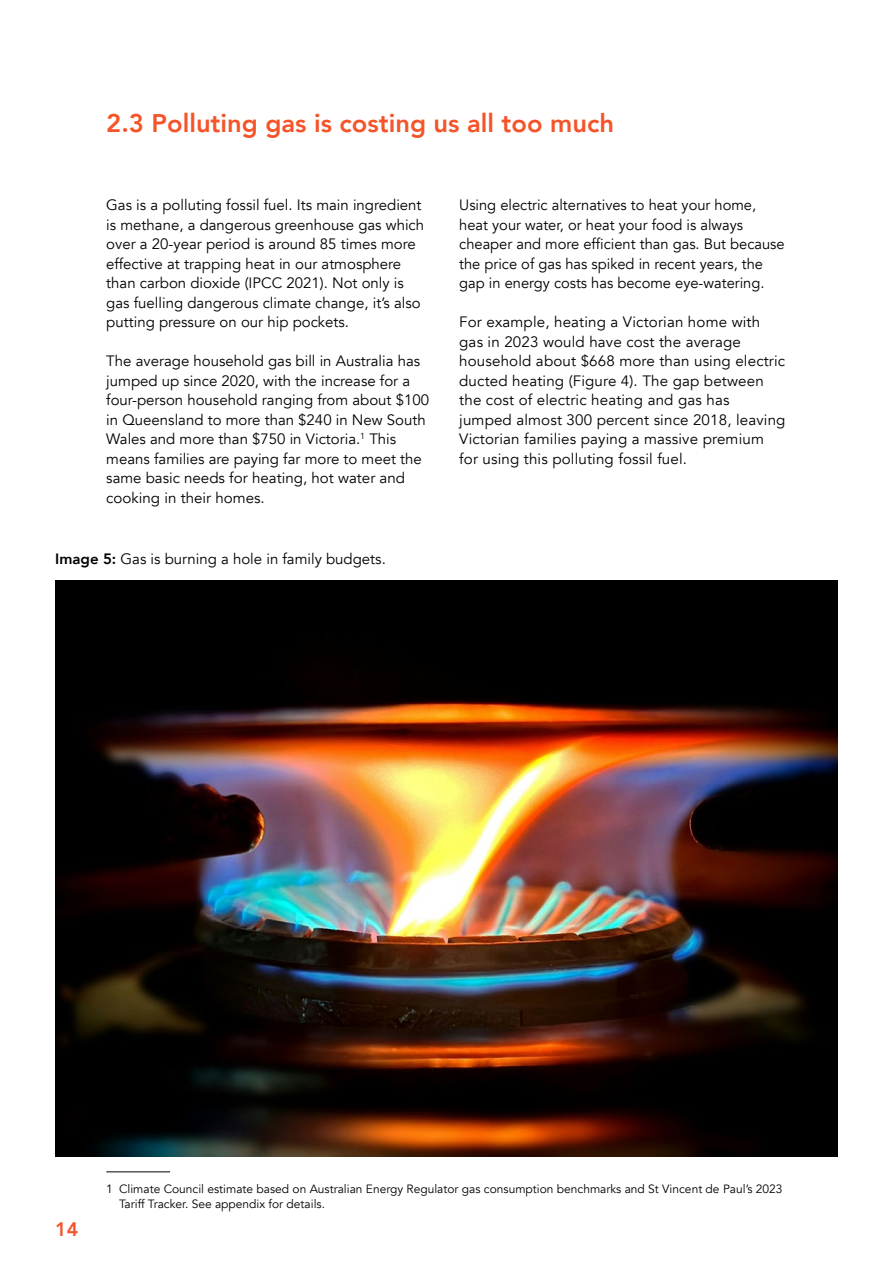
<style>
.page{position:relative;width:893px;height:1263px;background:#fff}
.page>*{position:absolute;margin:0;border:0;box-sizing:border-box;transform-origin:0 0}
.t1{font:800 25.5px "Avenir";color:#f55429}
.t2{font:800 19.5px "Avenir";color:#f55429}
.t3{font:15px/19.5px "Avenir";color:#000}
.t4{font:12px/14.4px "Avenir";color:#000}
.s1{font-weight:800}
</style>
<div class="page">
<img style="left:55px;top:580px;width:783px;height:577px">
<hr style="left:106px;top:1171px;width:64px;height:1px;background:#000">
<h1 class="t1" style="left:106px;top:103px;width:509px">2.3 Polluting gas is costing us all too much</h1>
<p class="t3" style="left:106px;top:195px;width:319px">Gas is a polluting fossil fuel. Its main ingredient is methane, a dangerous greenhouse gas which over a 20-year period is around 85 times more effective at trapping heat in our atmosphere than carbon dioxide (IPCC 2021). Not only is gas fuelling dangerous climate change, it’s also putting pressure on our hip pockets.</p>
<p class="t3" style="left:106px;top:351px;width:324px">The average household gas bill in Australia has jumped up since 2020, with the increase for a four-person household ranging from about $100 in Queensland to more than $240 in New South Wales and more than $750 in Victoria.<sup>1</sup> This means families are paying far more to meet the same basic needs for heating, hot water and cooking in their homes.</p>
<p class="t3" style="left:55px;top:549px;width:332px"><span class="s1">Image 5:</span> Gas is burning a hole in family budgets.</p>
<p class="t3" style="left:459px;top:195px;width:327px">Using electric alternatives to heat your home, heat your water, or heat your food is always cheaper and more efficient than gas. But because the price of gas has spiked in recent years, the gap in energy costs has become eye-watering.</p>
<p class="t3" style="left:459px;top:312px;width:328px">For example, heating a Victorian home with gas in 2023 would have cost the average household about $668 more than using electric ducted heating (Figure 4). The gap between the cost of electric heating and gas has jumped almost 300 percent since 2018, leaving Victorian families paying a massive premium for using this polluting fossil fuel.</p>
<h2 class="t2" style="left:55px;top:1214px;width:25px">14</h2>
<p class="t4" style="left:119px;top:1182px;width:665px;text-indent:-13px">1 Climate Council estimate based on Australian Energy Regulator gas consumption benchmarks and St Vincent de Paul’s 2023<br>Tariff Tracker. See appendix for details.</p>
</div>
